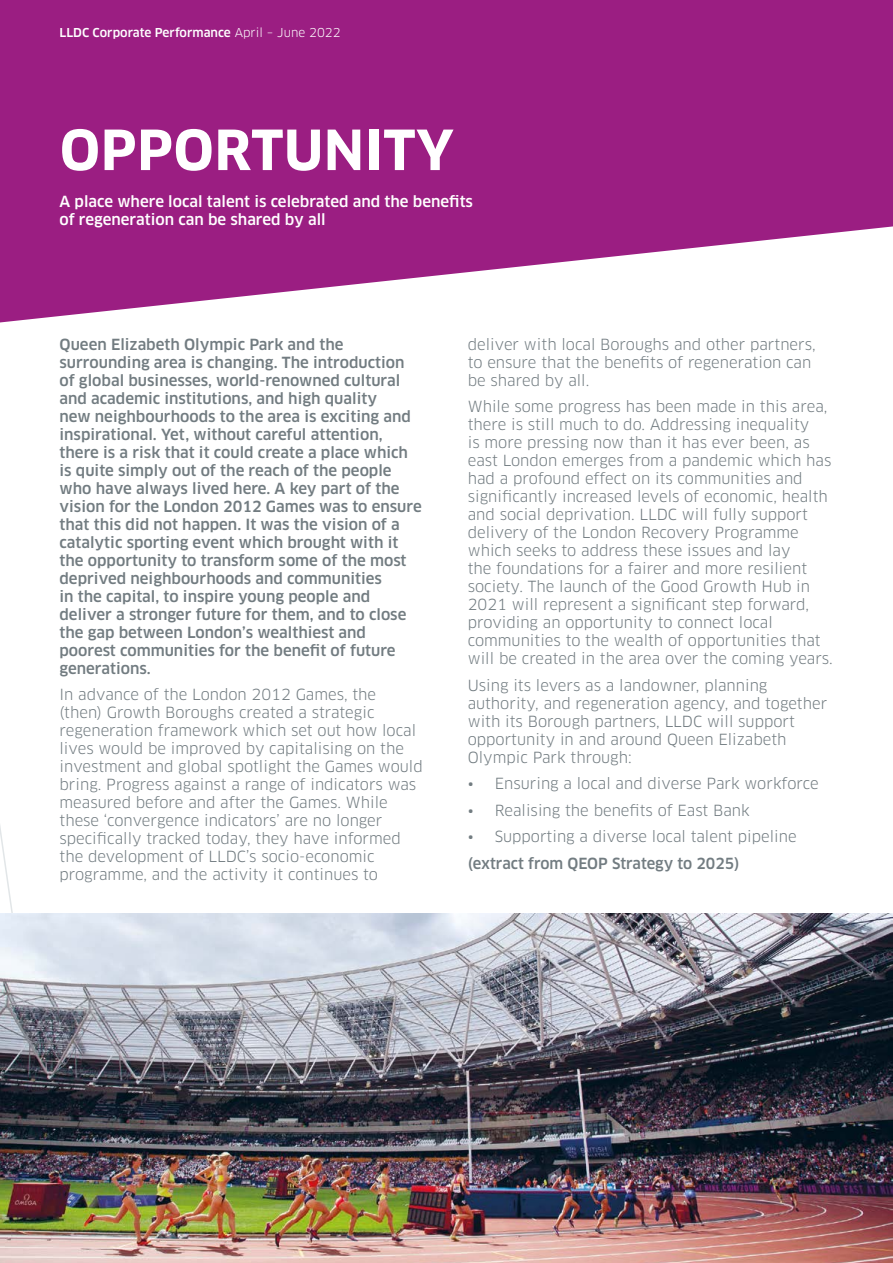
<style>
.page{position:relative;width:893px;height:1263px;background:#fff}
.page>*{position:absolute;margin:0;border:0;box-sizing:border-box;transform-origin:0 0}
.t1{font:700 54px "Clan OT";letter-spacing:.01em;color:#fff}
.t2{font:15px/18px "Clan OT";color:#727c81}
.t3{font:500 15px/18px "Clan OT";color:#727c81}
.t4{font:500 15px/18px "Clan OT";color:#fff}
.t5{font:500 12px "Clan OT";color:#fff}
.s1{font-weight:400}
</style>
<div class="page">
<svg style="left:0;top:0;width:893px;height:322px;background:#a93f94"></svg>
<img style="left:0;top:913px;width:893px;height:350px">
<p class="t5" style="left:60px;top:26px;width:283px">LLDC Corporate Performance <span class="s1">April – June 2022</span></p>
<h1 class="t1" style="left:60px;top:119px;width:396px">OPPORTUNITY</h1>
<p class="t4" style="left:60px;top:193px;width:415px">A place where local talent is celebrated and the benefits of regeneration can be shared by all</p>
<p class="t3" style="left:60px;top:335px;width:364px">Queen Elizabeth Olympic Park and the surrounding area is changing. The introduction of global businesses, world-renowned cultural and academic institutions, and high quality<br>new neighbourhoods to the area is exciting and inspirational. Yet, without careful attention, there is a risk that it could create a place which is quite simply out of the reach of the people who have always lived here. A key part of the vision for the London 2012 Games was to ensure that this did not happen. It was the vision of a catalytic sporting event which brought with it the opportunity to transform some of the most deprived neighbourhoods and communities<br>in the capital, to inspire young people and deliver a stronger future for them, and to close the gap between London’s wealthiest and poorest communities for the benefit of future generations.</p>
<p class="t2" style="left:60px;top:685px;width:365px">In advance of the London 2012 Games, the<br>(then) Growth Boroughs created a strategic regeneration framework which set out how local lives would be improved by capitalising on the investment and global spotlight the Games would bring. Progress against a range of indicators was measured before and after the Games. While these ‘convergence indicators’ are no longer specifically tracked today, they have informed the development of LLDC’s socio-economic programme, and the activity it continues to</p>
<p class="t2" style="left:468px;top:335px;width:349px">deliver with local Boroughs and other partners, to ensure that the benefits of regeneration can be shared by all.</p>
<p class="t2" style="left:468px;top:397px;width:367px">While some progress has been made in this area, there is still much to do. Addressing inequality<br>is more pressing now than it has ever been, as east London emerges from a pandemic which has had a profound effect on its communities and significantly increased levels of economic, health and social deprivation. LLDC will fully support delivery of the London Recovery Programme which seeks to address these issues and lay<br>the foundations for a fairer and more resilient society. The launch of the Good Growth Hub in 2021 will represent a significant step forward, providing an opportunity to connect local communities to the wealth of opportunities that will be created in the area over the coming years.</p>
<p class="t2" style="left:468px;top:676px;width:361px">Using its levers as a landowner, planning authority, and regeneration agency, and together with its Borough partners, LLDC will support opportunity in and around Queen Elizabeth Olympic Park through:</p>
<p class="t2" style="left:468px;top:774px;width:352px">• Ensuring a local and diverse Park workforce</p>
<p class="t2" style="left:468px;top:801px;width:283px">• Realising the benefits of East Bank</p>
<p class="t2" style="left:468px;top:827px;width:330px">• Supporting a diverse local talent pipeline</p>
<p class="t3" style="left:468px;top:854px;width:273px">(extract from QEOP Strategy to 2025)</p>
</div>
